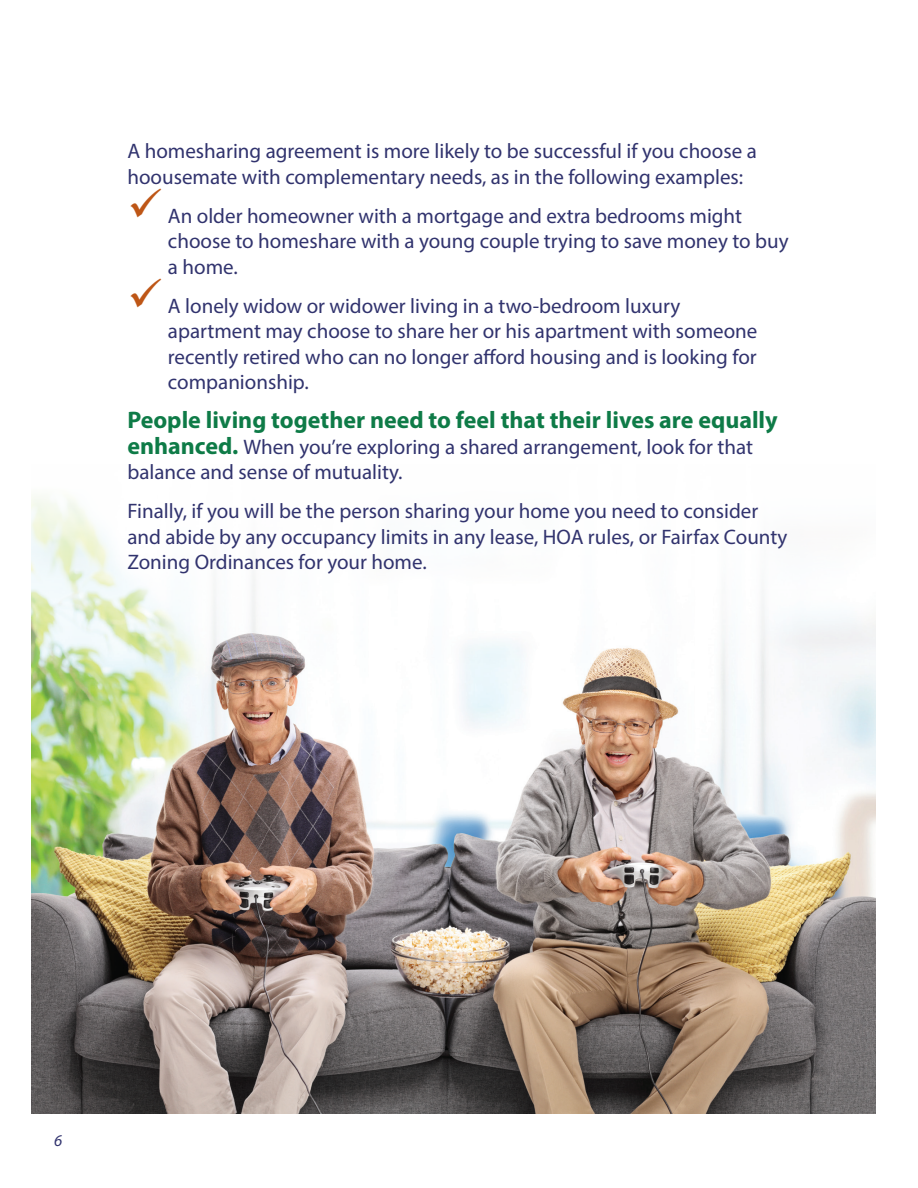
<style>
.page{position:relative;width:918px;height:1188px;background:#fff}
.page>*{position:absolute;margin:0;border:0;box-sizing:border-box;transform-origin:0 0}
.t1{font:700 24px "Myriad Pro";color:#0e7b47}
.t2{font:21px/25.5px "Myriad Pro";color:#31336e}
.t3{font:italic 16.5px "Myriad Pro";color:#31336e}
.s1{font-weight:700;font-size:24px;color:#0e7b47}
</style>
<div class="page">
<img style="left:32px;top:496px;width:844px;height:617px">
<p class="t2" style="left:127px;top:138px;width:631px">A homesharing agreement is more likely to be successful if you choose a hoousemate with complementary needs, as in the following examples:</p>
<p class="t2" style="left:168px;top:203px;width:576px">An older homeowner with a mortgage and extra bedrooms might</p>
<p class="t2" style="left:168px;top:228px;width:622px">choose to homeshare with a young couple trying to save money to buy a home.</p>
<p class="t2" style="left:168px;top:293px;width:514px">A lonely widow or widower living in a two-bedroom luxury</p>
<p class="t2" style="left:168px;top:318px;width:591px;text-align:justify">apartment may choose to share her or his apartment with someone recently retired who can no longer afford housing and is looking for companionship.</p>
<p class="t1" style="left:127px;top:405px;width:652px">People living together need to feel that their lives are equally</p>
<p class="t2" style="left:127px;top:434px;width:627px"><span class="s1">enhanced.</span> When you’re exploring a shared arrangement, look for that balance and sense of mutuality.</p>
<p class="t2" style="left:127px;top:498px;width:662px">Finally, if you will be the person sharing your home you need to consider and abide by any occupancy limits in any lease, HOA rules, or Fairfax County<br>Zoning Ordinances for your home.</p>
<p class="t3" style="left:54px;top:1131px;width:10px">6</p>
</div>
